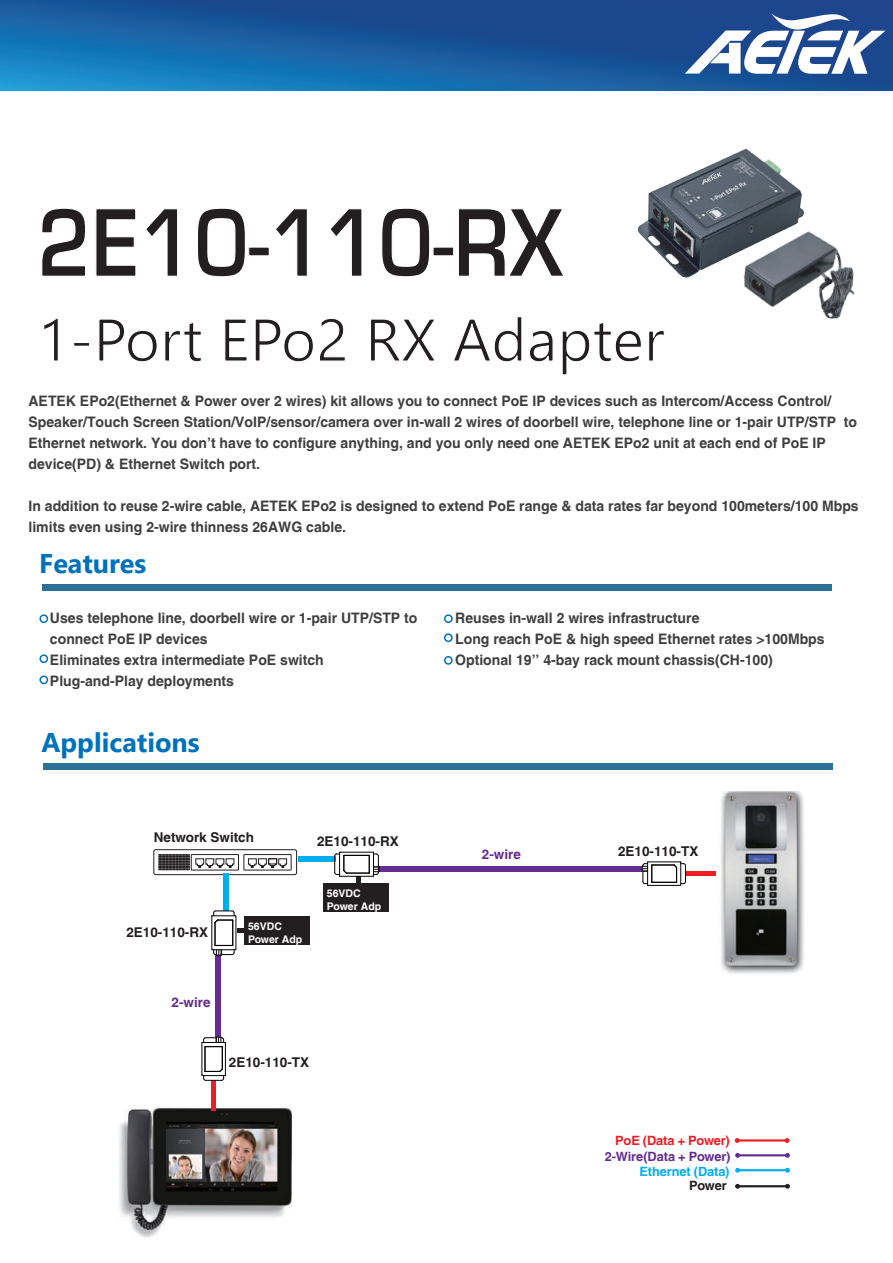
<style>
.page{position:relative;width:893px;height:1263px;background:#fff}
.page>*{position:absolute;margin:0;border:0;box-sizing:border-box;transform-origin:0 0}
.t1{font:700 90px "Euromode";color:#231f20;scale:.86 1}
.t2{font:700 27px "Segoe UI";color:#0072bc}
.t3{font:700 14.4px/21px "Helvetica LT";color:#3f3f40}
.t4{font:700 13.5px "Helvetica LT";color:#231f20}
.t5{font:700 13.5px "Helvetica LT";color:#652d91}
.t6{font:700 12.75px "Helvetica LT";letter-spacing:-.01em;color:#652d91}
.t7{font:700 12.75px "Helvetica LT";letter-spacing:-.01em;color:#ee1d23}
.t8{font:700 12.75px "Helvetica LT";letter-spacing:-.005em;color:#00aeef}
.t9{font:700 12.75px "Helvetica LT";letter-spacing:-.015em;color:#231f20}
.t10{font:700 10.5px/12.6px "Helvetica LT";color:#fff}
</style>
<div class="page">
<svg style="left:0;top:0;width:893px;height:90px;background:#185da0"></svg>
<svg style="left:685px;top:12px;width:200px;height:62px"></svg>
<div style="left:42px;top:584px;width:790px;height:6px;background:#2c7297"></div>
<div style="left:43px;top:763px;width:790px;height:6px;background:#2c7297"></div>
<img style="left:637px;top:148px;width:168px;height:130px">
<hr style="left:737px;top:1139px;width:50px;height:2px;background:#ee1d23">
<svg style="left:735px;top:1138px;width:5px;height:5px"></svg>
<svg style="left:785px;top:1138px;width:4px;height:5px"></svg>
<hr style="left:737px;top:1154px;width:51px;height:2px;background:#652d91">
<svg style="left:735px;top:1153px;width:5px;height:5px"></svg>
<svg style="left:785px;top:1153px;width:5px;height:5px"></svg>
<hr style="left:737px;top:1169px;width:51px;height:2px;background:#00aeef">
<svg style="left:735px;top:1168px;width:5px;height:5px"></svg>
<svg style="left:785px;top:1168px;width:5px;height:5px"></svg>
<hr style="left:737px;top:1185px;width:51px;height:2px;background:#231f20">
<svg style="left:735px;top:1184px;width:5px;height:5px"></svg>
<svg style="left:785px;top:1184px;width:5px;height:5px"></svg>
<div style="left:39px;top:614px;width:9px;height:9px;border:2px solid #0072bc;border-radius:50%"></div>
<div style="left:39px;top:654px;width:9px;height:9px;border:2px solid #0072bc;border-radius:50%"></div>
<div style="left:39px;top:675px;width:9px;height:9px;border:2px solid #0072bc;border-radius:50%"></div>
<div style="left:444px;top:656px;width:9px;height:9px;border:2px solid #0072bc;border-radius:50%"></div>
<div style="left:444px;top:614px;width:9px;height:9px;border:2px solid #0072bc;border-radius:50%"></div>
<div style="left:444px;top:633px;width:9px;height:9px;border:2px solid #0072bc;border-radius:50%"></div>
<img style="left:735px;top:220px;width:120px;height:100px">
<div style="left:685px;top:871px;width:31px;height:5px;background:#ee1d23"></div>
<div style="left:379px;top:866px;width:263px;height:6px;background:#652d91"></div>
<hr style="left:648px;top:861px;width:33px;height:1px;background:#030303">
<svg style="left:642px;top:862px;width:44px;height:24px"></svg>
<div style="left:154px;top:849px;width:143px;height:26px;border:1px solid #231f20;border-radius:2px"></div>
<div style="left:244px;top:854px;width:47px;height:16px;border:1px solid #231f20"></div>
<div style="left:191px;top:854px;width:48px;height:16px;border:1px solid #231f20"></div>
<svg style="left:248px;top:858px;width:39px;height:10px"></svg>
<svg style="left:159px;top:854px;width:75px;height:16px"></svg>
<div style="left:298px;top:856px;width:38px;height:6px;background:#00aeef"></div>
<div style="left:356px;top:876px;width:5px;height:31px;background:#231f20"></div>
<div style="left:323px;top:883px;width:65px;height:29px;background:#231f20"></div>
<svg style="left:334px;top:852px;width:46px;height:25px"></svg>
<img style="left:119px;top:1105px;width:173px;height:132px">
<img style="left:721px;top:791px;width:83px;height:183px">
<div style="left:211px;top:1080px;width:5px;height:30px;background:#ee1d23"></div>
<div style="left:215px;top:955px;width:6px;height:82px;background:#652d91"></div>
<svg style="left:202px;top:1037px;width:24px;height:44px"></svg>
<div style="left:223px;top:873px;width:6px;height:37px;background:#00aeef"></div>
<div style="left:237px;top:928px;width:31px;height:5px;background:#231f20"></div>
<div style="left:244px;top:916px;width:65px;height:29px;background:#231f20"></div>
<hr style="left:211px;top:916px;width:1px;height:34px;background:#030303">
<svg style="left:212px;top:910px;width:25px;height:46px"></svg>
<h1 class="t1" style="left:37px;top:187px;width:613px">2E10-110-RX</h1>
<p class="t3" style="left:29px;top:390px;width:830px">AETEK EPo2(Ethernet &amp; Power over 2 wires) kit allows you to connect PoE IP devices such as Intercom/Access Control/ Speaker/Touch Screen Station/VoIP/sensor/camera over in-wall 2 wires of doorbell wire, telephone line or 1-pair UTP/STP to Ethernet network. You don’t have to configure anything, and you only need one AETEK EPo2 unit at each end of PoE IP device(PD) &amp; Ethernet Switch port.</p>
<p class="t3" style="left:29px;top:495px;width:832px">In addition to reuse 2-wire cable, AETEK EPo2 is designed to extend PoE range &amp; data rates far beyond 100meters/100 Mbps limits even using 2-wire thinness 26AWG cable.</p>
<h2 class="t2" style="left:39px;top:538px;width:109px">Features</h2>
<p class="t3" style="left:50px;top:607px;width:369px">Uses telephone line, doorbell wire or 1-pair UTP/STP to connect PoE IP devices<br>Eliminates extra intermediate PoE switch Plug-and-Play deployments</p>
<p class="t3" style="left:455px;top:607px;width:371px">Reuses in-wall 2 wires infrastructure<br>Long reach PoE &amp; high speed Ethernet rates &gt;100Mbps<br>Optional 19’’ 4-bay rack mount chassis(CH-100)</p>
<h2 class="t2" style="left:42px;top:717px;width:160px">Applications</h2>
<p class="t4" style="left:154px;top:829px;width:102px">Network Switch</p>
<p class="t4" style="left:317px;top:833px;width:83px">2E10-110-RX</p>
<p class="t4" style="left:126px;top:924px;width:83px">2E10-110-RX</p>
<p class="t10" style="left:248px;top:920px;width:56px">56VDC<br>Power Adp</p>
<p class="t10" style="left:327px;top:887px;width:56px">56VDC<br>Power Adp</p>
<p class="t5" style="left:172px;top:994px;width:41px">2-wire</p>
<p class="t4" style="left:229px;top:1054px;width:82px">2E10-110-TX</p>
<p class="t5" style="left:482px;top:846px;width:41px">2-wire</p>
<p class="t4" style="left:618px;top:843px;width:82px">2E10-110-TX</p>
<p class="t7" style="left:615px;top:1133px;width:116px">PoE (Data + Power)</p>
<p class="t9" style="left:689px;top:1178px;width:39px">Power</p>
<p class="t6" style="left:605px;top:1148px;width:127px">2-Wire(Data + Power)</p>
<p class="t8" style="left:640px;top:1163px;width:91px">Ethernet (Data)</p>
</div>
